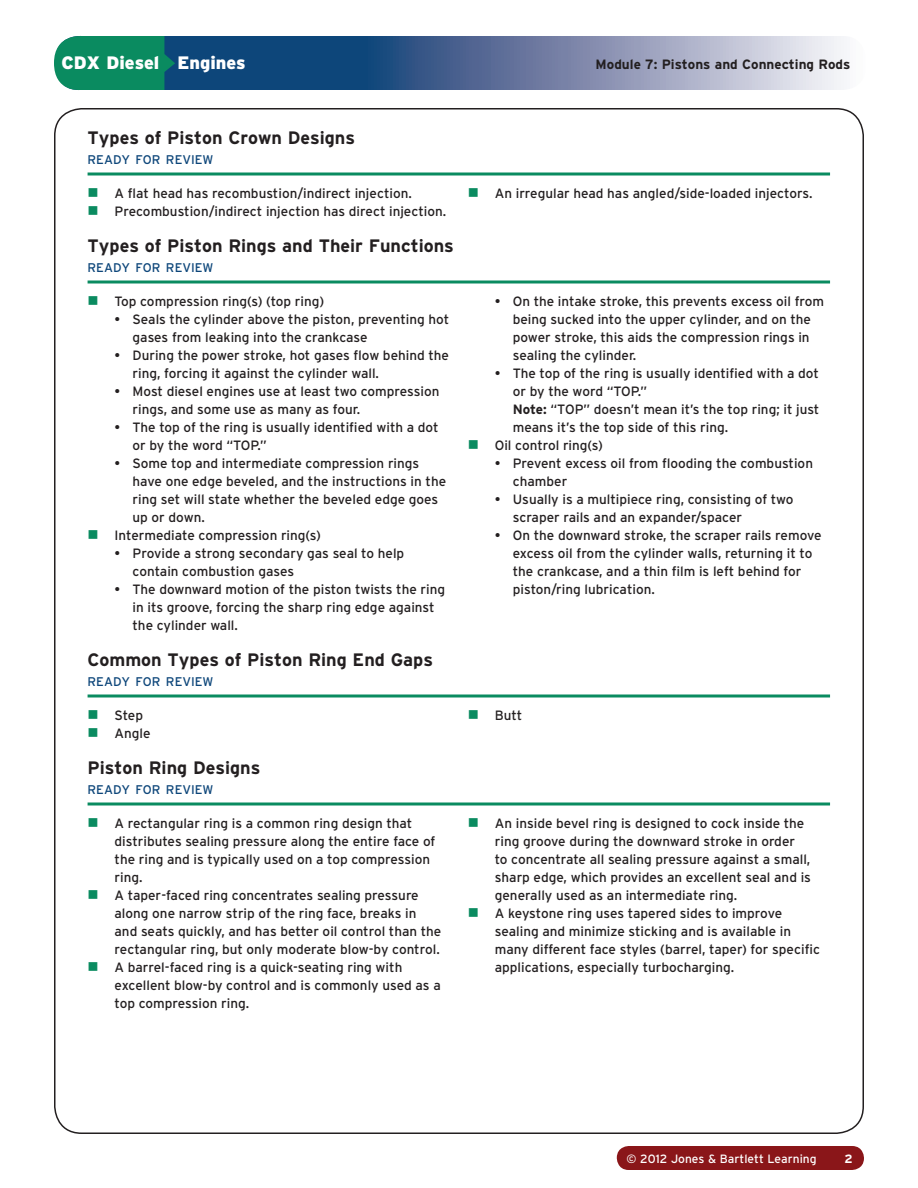
<style>
.page{position:relative;width:918px;height:1188px;background:#fff}
.page>*{position:absolute;margin:0;border:0;box-sizing:border-box;transform-origin:0 0}
.t1{font:700 18px "Interstate";color:#231f20}
.t2{font:900 18px "Interstate";color:#fff}
.t3{font:13.5px/18px "Interstate";color:#231f20}
.t4{font:700 13.5px "Interstate";color:#231f20}
.t5{font:12.6px "Interstate";color:#0d467a}
.t6{font:12px "Interstate";color:#fff}
.t7{font:700 12px "Interstate";color:#fff}
.s1{font-weight:700}
</style>
<div class="page">
<div style="left:617px;top:1146px;width:247px;height:24px;background:#8a1619;border-radius:12px"></div>
<svg style="left:56px;top:36px;width:810px;height:54px"></svg>
<svg style="left:54px;top:35px;width:121px;height:55px"></svg>
<svg style="left:88px;top:172px;width:742px;height:4px"></svg>
<svg style="left:88px;top:280px;width:742px;height:4px"></svg>
<svg style="left:88px;top:694px;width:742px;height:4px"></svg>
<svg style="left:88px;top:802px;width:742px;height:4px"></svg>
<h1 class="t2" style="left:62px;top:53px;width:186px">CDX Diesel Engines</h1>
<p class="t4" style="left:596px;top:57px;width:256px">Module 7: Pistons and Connecting Rods</p>
<h1 class="t1" style="left:88px;top:127px;width:269px">Types of Piston Crown Designs</h1>
<p class="t5" style="left:88px;top:151px;width:127px">READY FOR REVIEW</p>
<p class="t3" style="left:115px;top:184px;width:333px">A flat head has recombustion/indirect injection.<br>Precombustion/indirect injection has direct injection.</p>
<p class="t3" style="left:495px;top:184px;width:319px">An irregular head has angled/side-loaded injectors.</p>
<h1 class="t1" style="left:88px;top:235px;width:368px">Types of Piston Rings and Their Functions</h1>
<p class="t5" style="left:88px;top:259px;width:127px">READY FOR REVIEW</p>
<p class="t3" style="left:115px;top:292px;width:211px">Top compression ring(s) (top ring)</p>
<p class="t3" style="left:133px;top:310px;width:318px;text-indent:-18px">• Seals the cylinder above the piston, preventing hot gases from leaking into the crankcase</p>
<p class="t3" style="left:133px;top:346px;width:318px;text-indent:-18px">• During the power stroke, hot gases flow behind the ring, forcing it against the cylinder wall.</p>
<p class="t3" style="left:133px;top:382px;width:309px;text-indent:-18px">• Most diesel engines use at least two compression rings, and some use as many as four.</p>
<p class="t3" style="left:133px;top:418px;width:308px;text-indent:-18px">• The top of the ring is usually identified with a dot or by the word “TOP.”</p>
<p class="t3" style="left:115px;top:454px;width:306px">• Some top and intermediate compression rings</p>
<p class="t3" style="left:133px;top:472px;width:315px">have one edge beveled, and the instructions in the</p>
<p class="t3" style="left:133px;top:490px;width:307px">ring set will state whether the beveled edge goes</p>
<p class="t3" style="left:133px;top:508px;width:74px">up or down.</p>
<p class="t3" style="left:115px;top:526px;width:208px">I ntermediate compression ring(s)</p>
<p class="t3" style="left:133px;top:544px;width:273px;text-indent:-18px">• Provide a strong secondary gas seal to help contain combustion gases</p>
<p class="t3" style="left:133px;top:580px;width:314px;text-indent:-18px">• The downward motion of the piston twists the ring in its groove, forcing the sharp ring edge against the cylinder wall.</p>
<p class="t3" style="left:513px;top:292px;width:313px;text-indent:-18px">• On the intake stroke, this prevents excess oil from being sucked into the upper cylinder, and on the power stroke, this aids the compression rings in sealing the cylinder.</p>
<p class="t3" style="left:495px;top:364px;width:326px">• The top of the ring is usually identified with a dot</p>
<p class="t3" style="left:513px;top:382px;width:136px">or by the word “TOP.”</p>
<p class="t3" style="left:513px;top:400px;width:308px"><span class="s1">Note:</span> “TOP” doesn’t mean it’s the top ring; it just</p>
<p class="t3" style="left:513px;top:418px;width:217px">means it’s the top side of this ring.</p>
<p class="t3" style="left:495px;top:436px;width:110px">Oil control ring(s)</p>
<p class="t3" style="left:513px;top:454px;width:302px;text-indent:-18px">• Prevent excess oil from flooding the combustion chamber</p>
<p class="t3" style="left:513px;top:490px;width:282px;text-indent:-18px">• Usually is a multipiece ring, consisting of two scraper rails and an expander/spacer</p>
<p class="t3" style="left:513px;top:526px;width:310px;text-indent:-18px">• On the downward stroke, the scraper rails remove excess oil from the cylinder walls, returning it to the crankcase, and a thin film is left behind for piston/ring lubrication.</p>
<h1 class="t1" style="left:88px;top:649px;width:347px">Common Types of Piston Ring End Gaps</h1>
<p class="t5" style="left:88px;top:673px;width:127px">READY FOR REVIEW</p>
<p class="t3" style="left:115px;top:706px;width:38px">Step<br>Angle</p>
<p class="t3" style="left:495px;top:706px;width:29px">Butt</p>
<h1 class="t1" style="left:88px;top:757px;width:174px">Piston Ring Designs</h1>
<p class="t5" style="left:88px;top:781px;width:127px">READY FOR REVIEW</p>
<p class="t3" style="left:115px;top:814px;width:328px">A rectangular ring is a common ring design that distributes sealing pressure along the entire face of the ring and is typically used on a top compression ring.<br>A taper-faced ring concentrates sealing pressure along one narrow strip of the ring face, breaks in and seats quickly, and has better oil control than the rectangular ring, but only moderate blow-by control.<br>A barrel-faced ring is a quick-seating ring with excellent blow-by control and is commonly used as a top compression ring.</p>
<p class="t3" style="left:495px;top:814px;width:327px">An inside bevel ring is designed to cock inside the ring groove during the downward stroke in order<br>to concentrate all sealing pressure against a small, sharp edge, which provides an excellent seal and is generally used as an intermediate ring.<br>A keystone ring uses tapered sides to improve sealing and minimize sticking and is available in many different face styles (barrel, taper) for specific applications, especially turbocharging.</p>
<p class="t6" style="left:627px;top:1151px;width:191px">© 2012 Jones &amp; Bartlett Learning</p>
<p class="t7" style="left:844px;top:1151px;width:10px">2</p>
</div>
